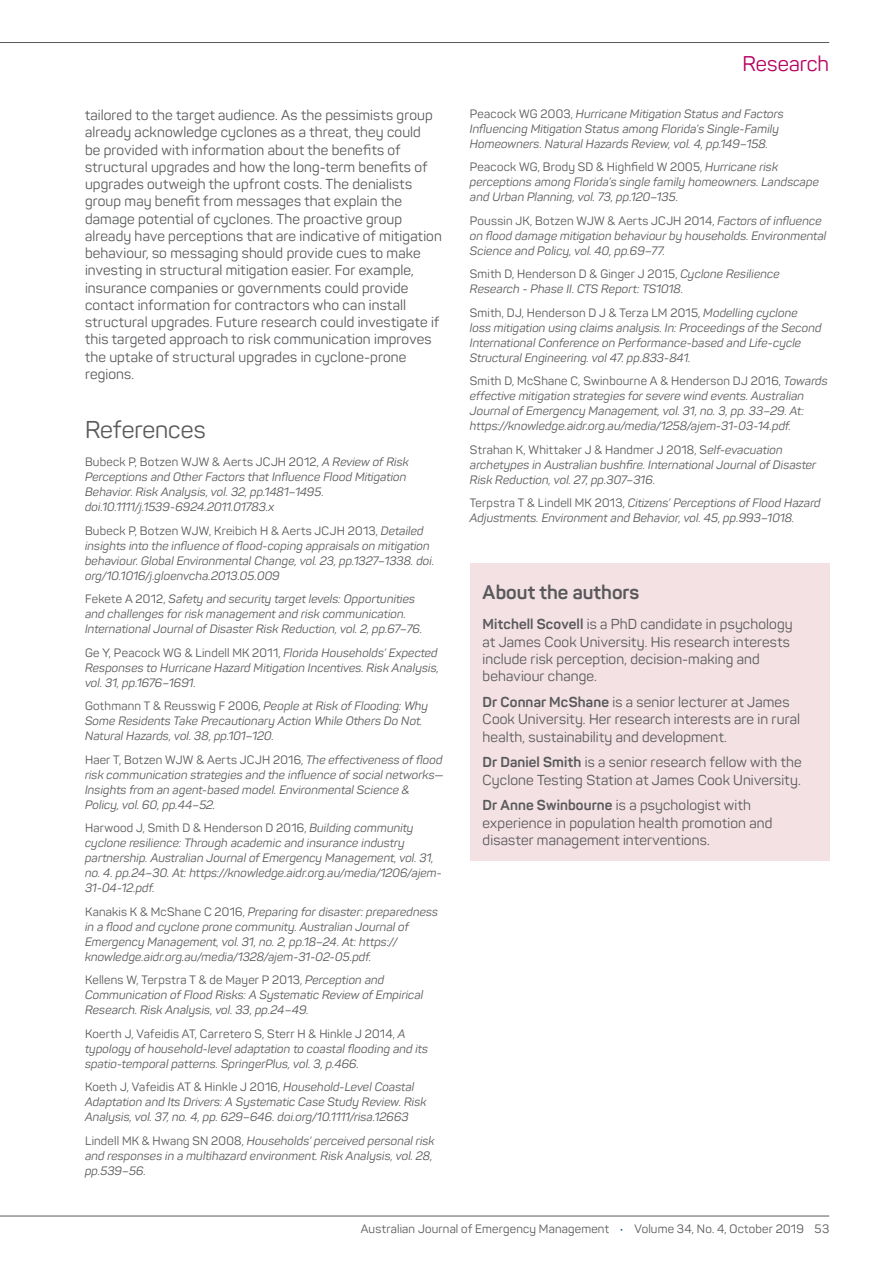
<style>
.page{position:relative;width:893px;height:1263px;background:#fff}
.page>*{position:absolute;margin:0;border:0;box-sizing:border-box;transform-origin:0 0}
.t1{font:24px "Panton";color:#58595b}
.t2{font:21px "Panton";color:#b6005f}
.t3{font:700 19.5px "Panton";color:#58595b}
.t4{font:14.25px/17.2px "Panton";letter-spacing:.01em;color:#58595b}
.t5{font:italic 12px/15px "Panton";letter-spacing:.01em;color:#58595b}
.t6{font:12px "Panton";letter-spacing:.015em;color:#58595b}
.s1{font-style:normal}
.s2{font-weight:700}
.s3{color:#005e87}
</style>
<div class="page">
<hr style="left:0;top:42px;width:829px;height:1px;background:#58595b">
<hr style="left:0;top:1216px;width:829px;height:1px;background:#58595b">
<div style="left:470px;top:563px;width:359px;height:54px;background:#f3e1e4"></div>
<div style="left:470px;top:599px;width:359px;height:98px;background:#f3e1e4"></div>
<div style="left:470px;top:676px;width:359px;height:82px;background:#f3e1e4"></div>
<div style="left:470px;top:736px;width:359px;height:65px;background:#f3e1e4"></div>
<div style="left:470px;top:779px;width:359px;height:82px;background:#f3e1e4"></div>
<p class="t4" style="left:85px;top:106px;width:358px">tailored to the target audience. As the pessimists group already acknowledge cyclones as a threat, they could<br>be provided with information about the benefits of structural upgrades and how the long-term benefits of upgrades outweigh the upfront costs. The denialists group may benefit from messages that explain the damage potential of cyclones. The proactive group already have perceptions that are indicative of mitigation behaviour, so messaging should provide cues to make investing in structural mitigation easier. For example, insurance companies or governments could provide contact information for contractors who can install structural upgrades. Future research could investigate if this targeted approach to risk communication improves the uptake of structural upgrades in cyclone-prone regions.</p>
<h1 class="t1" style="left:85px;top:415px;width:122px">References</h1>
<p class="t5" style="left:85px;top:454px;width:325px"><span class="s1">Bubeck P, Botzen WJW &amp; Aerts JCJH 2012,</span> A Review of Risk Perceptions and Other Factors that Influence Flood Mitigation Behavior. Risk Analysis, vol. 32, pp.1481–1495. doi.10.1111/j.1539-6924.2011.01783.x</p>
<p class="t5" style="left:85px;top:523px;width:351px"><span class="s1">Bubeck P, Botzen WJW, Kreibich H &amp; Aerts JCJH 2013,</span> Detailed insights into the influence of flood-coping appraisals on mitigation behaviour. Global Environmental Change, vol. 23, pp.1327–1338. doi. org/10.1016/j.gloenvcha.2013.05.009</p>
<p class="t5" style="left:85px;top:591px;width:339px"><span class="s1">Fekete A 2012,</span> Safety and security target levels: Opportunities and challenges for risk management and risk communication.<br>International Journal of Disaster Risk Reduction, vol. 2, pp.67–76.</p>
<p class="t5" style="left:85px;top:645px;width:355px;text-align:justify"><span class="s1">Ge Y, Peacock WG &amp; Lindell MK 2011,</span> Florida Households’ Expected Responses to Hurricane Hazard Mitigation Incentives. Risk Analysis, vol. 31, pp.1676–1691.</p>
<p class="t5" style="left:85px;top:698px;width:345px"><span class="s1">Gothmann T &amp; Reusswig F 2006,</span> People at Risk of Flooding: Why<br>Some Residents Take Precautionary Action While Others Do Not.<br>Natural Hazards, vol. 38, pp.101–120.</p>
<p class="t5" style="left:85px;top:752px;width:360px"><span class="s1">Haer T, Botzen WJW &amp; Aerts JCJH 2016,</span> The effectiveness of flood risk communication strategies and the influence of social networks— Insights from an agent-based model. Environmental Science &amp; Policy, vol. 60, pp.44–52.</p>
<p class="t5" style="left:85px;top:820px;width:358px"><span class="s1">Harwood J, Smith D &amp; Henderson D 2016,</span> Building community cyclone resilience: Through academic and insurance industry partnership. Australian Journal of Emergency Management, vol. 31, no. 4. pp.24–30. At: https://knowledge.aidr.org.au/media/1206/ajem-31-04-12.pdf.</p>
<p class="t5" style="left:85px;top:904px;width:355px"><span class="s1">Kanakis K &amp; McShane C 2016,</span> Preparing for disaster: preparedness in a flood and cyclone prone community. Australian Journal of Emergency Management, vol. 31, no. 2, pp.18–24. At: https:// knowledge.aidr.org.au/media/1328/ajem-31-02-05.pdf.</p>
<p class="t5" style="left:85px;top:972px;width:340px"><span class="s1">Kellens W, Terpstra T &amp; de Mayer P 2013,</span> Perception and<br>Communication of Flood Risks: A Systematic Review of Empirical<br>Research. Risk Analysis, vol. 33, pp.24–49.</p>
<p class="t5" style="left:85px;top:1026px;width:344px"><span class="s1">Koerth J, Vafeidis AT, Carretero S, Sterr H &amp; Hinkle J 2014,</span> A typology of household-level adaptation to coastal flooding and its spatio-temporal patterns. SpringerPlus, vol. 3, p.466.</p>
<p class="t5" style="left:85px;top:1079px;width:343px"><span class="s1">Koeth J, Vafeidis AT &amp; Hinkle J 2016,</span> Household-Level Coastal<br>Adaptation and Its Drivers: A Systematic Case Study Review. Risk<br>Analysis, vol. 37, no. 4, pp. 629–646. doi.org/10.1111/risa.12663</p>
<p class="t5" style="left:85px;top:1133px;width:351px"><span class="s1">Lindell MK &amp; Hwang SN 2008,</span> Households’ perceived personal risk and responses in a multihazard environment. Risk Analysis, vol. 28, pp.539–56.</p>
<h2 class="t2" style="left:742px;top:51px;width:88px">Research</h2>
<p class="t5" style="left:470px;top:106px;width:315px"><span class="s1">Peacock WG 2003,</span> Hurricane Mitigation Status and Factors<br>Influencing Mitigation Status among Florida’s Single-Family<br>Homeowners. Natural Hazards Review, vol. 4, pp.149–158.</p>
<p class="t5" style="left:470px;top:160px;width:351px"><span class="s1">Peacock WG, Brody SD &amp; Highfield W 2005,</span> Hurricane risk perceptions among Florida’s single family homeowners. Landscape and Urban Planning, vol. 73, pp.120–135.</p>
<p class="t5" style="left:470px;top:213px;width:358px"><span class="s1">Poussin JK, Botzen WJW &amp; Aerts JCJH 2014,</span> Factors of influence on flood damage mitigation behaviour by households. Environmental<br>Science and Policy, vol. 40, pp.69–77.</p>
<p class="t5" style="left:470px;top:267px;width:311px"><span class="s1">Smith D, Henderson D &amp; Ginger J 2015,</span> Cyclone Resilience<br>Research - Phase II. CTS Report: TS1018.</p>
<p class="t5" style="left:470px;top:305px;width:353px"><span class="s1">Smith, DJ, Henderson D J &amp; Terza LM 2015,</span> Modelling cyclone loss mitigation using claims analysis. In: Proceedings of the Second International Conference on Performance-based and Life-cycle Structural Engineering. vol 47. pp.833-841.</p>
<p class="t5" style="left:470px;top:374px;width:359px"><span class="s1">Smith D, McShane C, Swinbourne A &amp; Henderson DJ 2016,</span> Towards effective mitigation strategies for severe wind events. Australian Journal of Emergency Management, vol. 31, no. 3, pp. 33–29. At: https://knowledge.aidr.org.au/media/1258/ajem-31-03-14.pdf.</p>
<p class="t5" style="left:470px;top:442px;width:348px"><span class="s1">Strahan K, Whittaker J &amp; Handmer J 2018, S</span>elf-evacuation archetypes in Australian bushfire. International Journal of Disaster<br>Risk Reduction, vol. 27, pp.307–316.</p>
<p class="t5" style="left:470px;top:496px;width:352px"><span class="s1">Terpstra T &amp; Lindell MK 2013,</span> Citizens’ Perceptions of Flood Hazard<br>Adjustments. Environment and Behavior, vol. 45, pp.993–1018.</p>
<h3 class="t3" style="left:483px;top:580px;width:158px">About the authors</h3>
<p class="t4" style="left:483px;top:616px;width:311px"><span class="s2">Mitchell Scovell</span> is a PhD candidate in psychology at James Cook University. His research interests include risk perception, decision-making and behaviour change.</p>
<p class="t4" style="left:483px;top:693px;width:319px"><span class="s2">Dr Connar McShane</span> is a senior lecturer at James<br>Cook University. Her research interests are in rural health, sustainability and development.</p>
<p class="t4" style="left:483px;top:753px;width:321px"><span class="s2">Dr Daniel Smith</span> is a senior research fellow with the<br>Cyclone Testing Station at James Cook University.</p>
<p class="t4" style="left:483px;top:796px;width:291px"><span class="s2">Dr Anne Swinbourne</span> is a psychologist with experience in population health promotion and disaster management interventions.</p>
<p class="t6" style="left:361px;top:1221px;width:470px">Australian Journal of Emergency Management <span class="s3">•</span> Volume 34, No. 4, October 2019 53</p>
</div>
